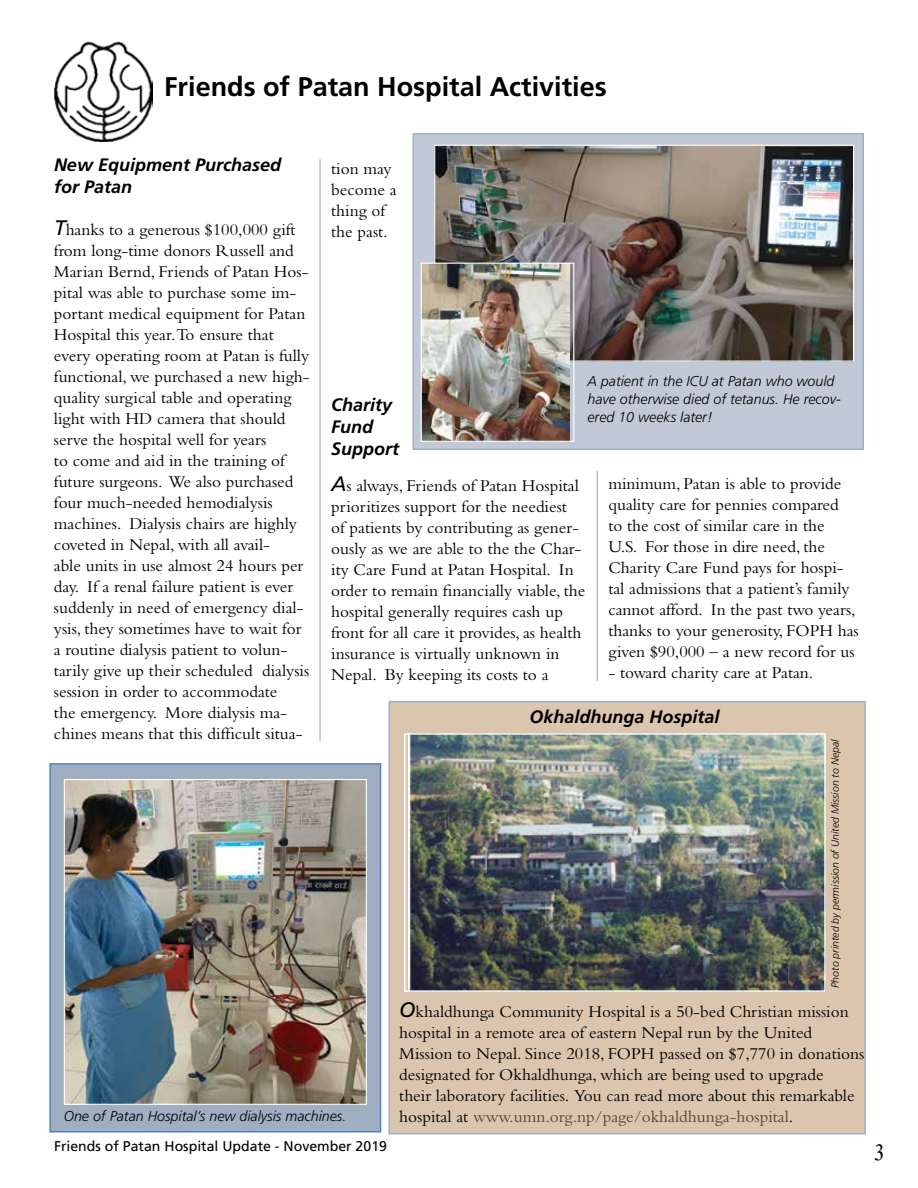
<style>
.page{position:relative;width:918px;height:1188px;background:#fff}
.page>*{position:absolute;margin:0;border:0;box-sizing:border-box;transform-origin:0 0}
.t1{font:700 27px "Frutiger";color:#000}
.t2{font:italic 700 18px/21.6px "Frutiger";color:#000}
.t3{font:17.25px/21px "Bembo";color:#000}
.t4{font:17.25px "Bembo";color:#554635}
.t5{font:italic 300 14.25px/18px "Frutiger";color:#000}
.t6{font:14.1px "Frutiger";color:#000}
.t7{font:italic 300 10.5px "Frutiger";color:#000}
.s1{font-family:"Frutiger";font-style:italic;font-size:21px}
.s2{color:#000}
</style>
<div class="page">
<hr style="left:320px;top:159px;width:1px;height:582px;background:#808285">
<hr style="left:597px;top:471px;width:1px;height:210px;background:#808285">
<img style="left:54px;top:41px;width:99px;height:100px">
<div style="left:413px;top:133px;width:451px;height:317px;background:#c2c9d6;border:2px solid #9faec1"></div>
<img style="left:436px;top:147px;width:416px;height:213px">
<div style="left:434px;top:145px;width:420px;height:217px;border:1px solid #fff"></div>
<img style="left:423px;top:265px;width:147px;height:175px">
<div style="left:421px;top:263px;width:153px;height:179px;border:1px solid #fff"></div>
<div style="left:388px;top:701px;width:478px;height:433px;background:#dbc5ae;border:2px solid #9faec1"></div>
<img style="left:408px;top:736px;width:415px;height:253px">
<div style="left:404px;top:733px;width:422px;height:259px;border:2px solid #fff"></div>
<div style="left:49px;top:763px;width:332px;height:369px;background:#9faec1;border:2px solid #567fc0"></div>
<img style="left:66px;top:781px;width:299px;height:322px">
<div style="left:64px;top:779px;width:303px;height:326px;border:1px solid #fff"></div>
<h1 class="t1" style="left:164px;top:71px;width:444px">Friends of Patan Hospital Activities</h1>
<p class="t2" style="left:54px;top:154px;width:229px">New Equipment Purchased for Patan</p>
<p class="t3" style="left:54px;top:219px;width:257px"><span class="s1">T</span>hanks to a generous $100,000 gift from long-time donors Russell and Marian Bernd, Friends of Patan Hos&shy;pital was able to purchase some im&shy;portant medical equipment for Patan Hospital this year.To ensure that every operating room at Patan is fully functional, we purchased a new high&shy;quality surgical table and operating light with HD camera that should serve the hospital well for years<br>to come and aid in the training of future surgeons. We also purchased four much-needed hemodialysis machines. Dialysis chairs are highly coveted in Nepal, with all avail-<br>able units in use almost 24 hours per day. If a renal failure patient is ever suddenly in need of emergency dial&shy;ysis, they sometimes have to wait for a routine dialysis patient to volun&shy;tarily give up their scheduled dialysis session in order to accommodate<br>the emergency. More dialysis ma&shy;chines means that this difficult situa-</p>
<p class="t3" style="left:331px;top:158px;width:67px">tion may become a thing of the past.</p>
<p class="t2" style="left:331px;top:394px;width:70px">Charity<br>Fund<br>Support</p>
<p class="t5" style="left:588px;top:372px;width:255px">A patient in the ICU at Patan who would have otherwise died of tetanus. He recov&shy;ered 10 weeks later!</p>
<p class="t3" style="left:331px;top:475px;width:256px"><span class="s1">A</span>s always, Friends of Patan Hospital prioritizes support for the neediest<br>of patients by contributing as gener&shy;ously as we are able to the the Char&shy;ity Care Fund at Patan Hospital. In order to remain financially viable, the hospital generally requires cash up front for all care it provides, as health insurance is virtually unknown in Nepal. By keeping its costs to a</p>
<p class="t3" style="left:608px;top:472px;width:252px">minimum, Patan is able to provide quality care for pennies compared<br>to the cost of similar care in the<br>U.S. For those in dire need, the Charity Care Fund pays for hospi&shy;tal admissions that a patient’s family cannot afford. In the past two years, thanks to your generosity, FOPH has given $90,000 – a new record for us</p>
<p class="t3" style="left:608px;top:661px;width:206px">- toward charity care at Patan.</p>
<p class="t2" style="left:529px;top:706px;width:192px">Okhaldhunga Hospital</p>
<p class="t7" style="left:829px;top:988px;width:250px;rotate:-90deg">Photo printed by permission of United Mission to Nepal</p>
<p class="t3" style="left:399px;top:1001px;width:467px"><span class="s1">O</span>khaldhunga Community Hospital is a 50-bed Christian mission hospital in a remote area of eastern Nepal run by the United Mission to Nepal. Since 2018, FOPH passed on $7,770 in donations designated for Okhaldhunga, which are being used to upgrade<br>their laboratory facilities. You can read more about this remarkable</p>
<p class="t5" style="left:64px;top:1107px;width:284px">One of Patan Hospital’s new dialysis machines.</p>
<p class="t4" style="left:399px;top:1107px;width:396px"><span class="s2">hospital at</span> www.umn.org.np/page/okhaldhunga-hospital<span class="s2">.</span></p>
<p class="t6" style="left:54px;top:1138px;width:335px">Friends of Patan Hospital Update - November 2019</p>
</div>
